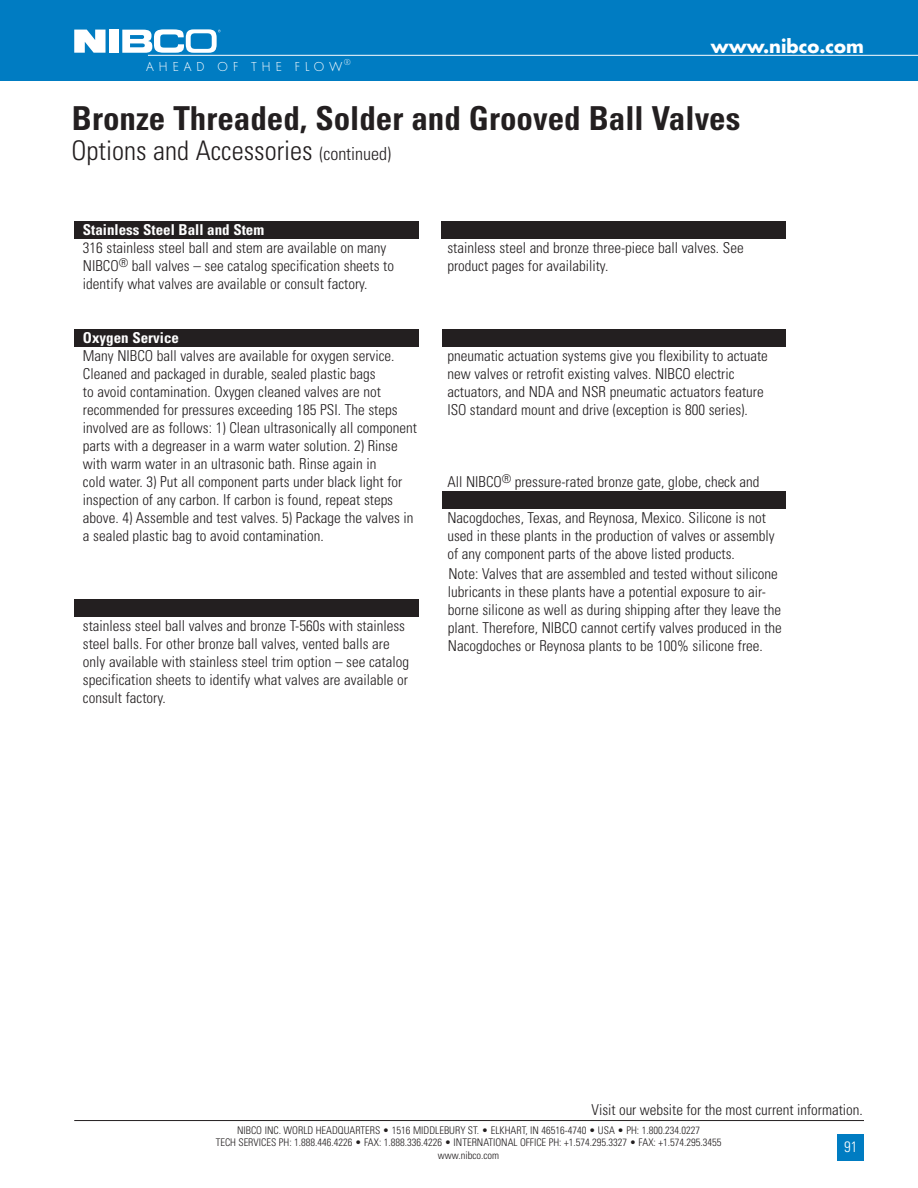
<style>
.page{position:relative;width:918px;height:1188px;background:#fff}
.page>*{position:absolute;margin:0;border:0;box-sizing:border-box;transform-origin:0 0}
.t1{font:700 condensed 33px "Univers LT Std";color:#231f20}
.Header_Description{font:300 condensed 27px "Univers LT Std";color:#231f20}
.t2{font:700 18px "Futura Std";color:#fff}
.Notes{font:300 condensed 15px/18px "Univers LT Std";color:#231f20}
.t3{font:700 condensed 15px "Univers LT Std";color:#fff}
.t4{font:300 condensed 15px "Univers LT Std";color:#fff}
.t5{font:300 13.5px "Futura PT";color:#fff}
.t6{font:300 condensed 10.5px/12.6px "Univers LT Std";color:#231f20;text-align:center}
.s1{font-size:18px}
</style>
<div class="page">
<div style="left:837px;top:1134px;width:27px;height:27px;background:#007cc2"></div>
<hr style="left:74px;top:1120px;width:790px;height:1px;background:#231f20">
<div style="left:0;top:0;width:918px;height:81px;background:#007cc2"></div>
<hr style="left:148px;top:55px;width:770px;height:1px;background:#fff">
<div style="left:109px;top:30px;width:10px;height:23px;background:#fff"></div>
<svg style="left:74px;top:30px;width:32px;height:23px"></svg>
<svg style="left:122px;top:29px;width:99px;height:24px"></svg>
<div style="left:75px;top:221px;width:344px;height:18px;background:#231f20"></div>
<div style="left:75px;top:599px;width:344px;height:18px;background:#231f20"></div>
<div style="left:441px;top:221px;width:345px;height:18px;background:#231f20"></div>
<div style="left:443px;top:329px;width:343px;height:17px;background:#231f20"></div>
<div style="left:443px;top:491px;width:343px;height:18px;background:#231f20"></div>
<div style="left:75px;top:329px;width:344px;height:18px;background:#231f20"></div>
<p class="t2" style="left:711px;top:34px;width:155px">www.nibco.com</p>
<p class="t5" style="left:146px;top:59px;width:206px">AHEAD OF THE FLOW<sup>®</sup></p>
<p class="t1" style="left:72px;top:98px;width:670px">Bronze Threaded, Solder and Grooved Ball Valves</p>
<p class="Header_Description" style="left:72px;top:134px;width:321px">Options and Accessories <span class="s1">(continued)</span></p>
<p class="t3" style="left:83px;top:221px;width:183px">Stainless Steel Ball and Stem</p>
<p class="Notes" style="left:83px;top:239px;width:313px">316 stainless steel ball and stem are available on many<br>NIBCO<sup>®</sup> ball valves – see catalog specification sheets to identify what valves are available or consult factory.</p>
<p class="t3" style="left:83px;top:329px;width:98px">Oxygen Service</p>
<p class="Notes" style="left:83px;top:347px;width:336px">Many NIBCO ball valves are available for oxygen service.<br>Cleaned and packaged in durable, sealed plastic bags<br>to avoid contamination. Oxygen cleaned valves are not recommended for pressures exceeding 185 PSI. The steps involved are as follows: 1) Clean ultrasonically all component parts with a degreaser in a warm water solution. 2) Rinse with warm water in an ultrasonic bath. Rinse again in<br>cold water. 3) Put all component parts under black light for inspection of any carbon. If carbon is found, repeat steps above. 4) Assemble and test valves. 5) Package the valves in a sealed plastic bag to avoid contamination.</p>
<p class="Notes" style="left:83px;top:617px;width:328px">stainless steel ball valves and bronze T-560s with stainless steel balls. For other bronze ball valves, vented balls are only available with stainless steel trim option – see catalog specification sheets to identify what valves are available or consult factory.</p>
<p class="Notes" style="left:447px;top:239px;width:298px">stainless steel and bronze three-piece ball valves. See product pages for availability.</p>
<p class="Notes" style="left:447px;top:347px;width:322px">pneumatic actuation systems give you flexibility to actuate new valves or retrofit existing valves. NIBCO electric actuators, and NDA and NSR pneumatic actuators feature ISO standard mount and drive (exception is 800 series).</p>
<p class="Notes" style="left:447px;top:473px;width:314px">All NIBCO<sup>®</sup> pressure-rated bronze gate, globe, check and</p>
<p class="Notes" style="left:447px;top:509px;width:329px">Nacogdoches, Texas, and Reynosa, Mexico. Silicone is not used in these plants in the production of valves or assembly of any component parts of the above listed products.</p>
<p class="Notes" style="left:448px;top:565px;width:335px">Note: Valves that are assembled and tested without silicone lubricants in these plants have a potential exposure to air&shy;borne silicone as well as during shipping after they leave the plant. Therefore, NIBCO cannot certify valves produced in the Nacogdoches or Reynosa plants to be 100% silicone free.</p>
<p class="Notes" style="left:592px;top:1101px;width:273px">Visit our website for the most current information.</p>
<p class="t6" style="left:216px;top:1124px;width:507px">NIBCO INC. WORLD HEADQUARTERS • 1516 MIDDLEBURY ST. • ELKHART, IN 46516-4740 • USA • PH: 1.800.234.0227<br>TECH SERVICES PH: 1.888.446.4226 • FAX: 1.888.336.4226 • INTERNATIONAL OFFICE PH: +1.574.295.3327 • FAX: +1.574.295.3455 www.nibco.com</p>
<p class="t4" style="left:844px;top:1137px;width:15px">91</p>
</div>
